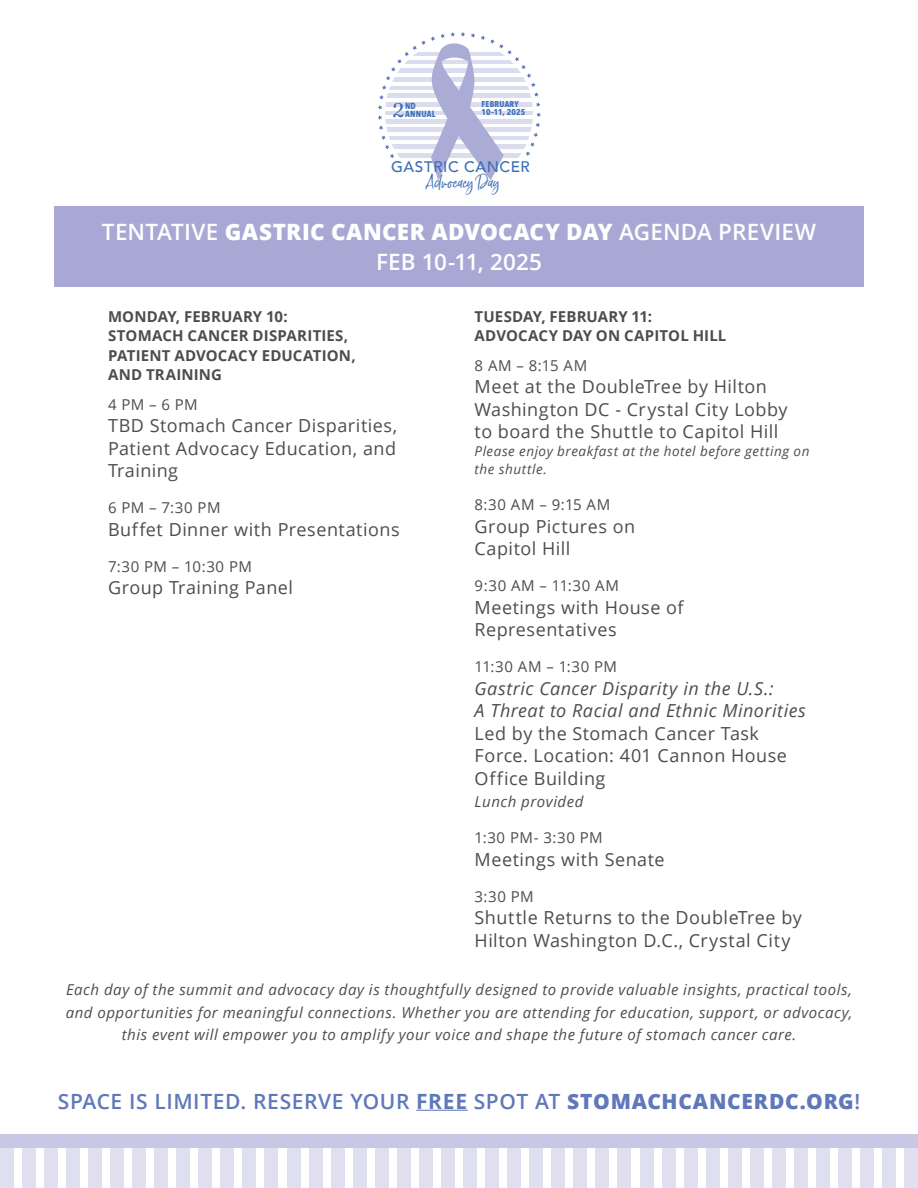
<style>
.page{position:relative;width:918px;height:1188px;background:#fff}
.page>*{position:absolute;margin:0;border:0;box-sizing:border-box;transform-origin:0 0}
.t1{font:600 22.5px/30px "Open Sans";letter-spacing:.005em;color:#fff;text-align:center}
.t2{font:600 21px "Open Sans";letter-spacing:.025em;color:#5e78ba}
.t3{font:18px/22.5px "Open Sans";letter-spacing:.025em;color:#4d4d4f}
.t4{font:italic 18px/22.5px "Open Sans";letter-spacing:.025em;color:#4d4d4f}
.t5{font:500 15.3px "Avenir";letter-spacing:.035em;color:#396fb7}
.t6{font:15.3px "Born Ready";letter-spacing:-.005em;color:#396fb7}
.t7{font:italic 15px/22.5px "Open Sans";letter-spacing:.035em;color:#4d4d4f;text-align:center}
.t8{font:700 15px/19.5px "Open Sans";letter-spacing:.01em;color:#4d4d4f}
.t9{font:15px "Open Sans";letter-spacing:.05em;color:#4d4d4f}
.t10{font:italic 13.5px/18px "Open Sans";letter-spacing:.04em;color:#4d4d4f}
.t11{font:700 9px/7.6px "Avenir Next Condensed";letter-spacing:.03em;color:#396fb7}
.t12{font:700 8.55px/7.9px "Avenir Next Condensed";letter-spacing:.025em;color:#396fb7}
.s1{font-family:"Fraunces 9 pt";font-weight:900;font-size:19.8px}
.s2{font-weight:800}
.s3{font-weight:700}
</style>
<div class="page">
<div style="left:54px;top:206px;width:810px;height:81px;background:#a9a8d4"></div>
<svg style="left:378px;top:32px;width:163px;height:149px"></svg>
<hr style="left:416px;top:1110px;width:52px;height:1px;background:#5e78ba">
<div style="left:0;top:1134px;width:14px;height:54px;background:#dfdfef"></div>
<div style="left:265px;top:1134px;width:13px;height:54px;background:#dfdfef"></div>
<div style="left:132px;top:1134px;width:14px;height:54px;background:#dfdfef"></div>
<div style="left:397px;top:1134px;width:14px;height:54px;background:#dfdfef"></div>
<div style="left:596px;top:1134px;width:13px;height:54px;background:#dfdfef"></div>
<div style="left:66px;top:1134px;width:14px;height:54px;background:#dfdfef"></div>
<div style="left:331px;top:1134px;width:13px;height:54px;background:#dfdfef"></div>
<div style="left:199px;top:1134px;width:13px;height:54px;background:#dfdfef"></div>
<div style="left:463px;top:1134px;width:14px;height:54px;background:#dfdfef"></div>
<div style="left:728px;top:1134px;width:14px;height:54px;background:#dfdfef"></div>
<div style="left:529px;top:1134px;width:14px;height:54px;background:#dfdfef"></div>
<div style="left:860px;top:1134px;width:14px;height:54px;background:#dfdfef"></div>
<div style="left:816px;top:1134px;width:14px;height:54px;background:#dfdfef"></div>
<div style="left:772px;top:1134px;width:14px;height:54px;background:#dfdfef"></div>
<div style="left:662px;top:1134px;width:13px;height:54px;background:#dfdfef"></div>
<div style="left:22px;top:1134px;width:14px;height:54px;background:#dfdfef"></div>
<div style="left:287px;top:1134px;width:13px;height:54px;background:#dfdfef"></div>
<div style="left:154px;top:1134px;width:14px;height:54px;background:#dfdfef"></div>
<div style="left:419px;top:1134px;width:14px;height:54px;background:#dfdfef"></div>
<div style="left:640px;top:1134px;width:13px;height:54px;background:#dfdfef"></div>
<div style="left:88px;top:1134px;width:14px;height:54px;background:#dfdfef"></div>
<div style="left:353px;top:1134px;width:13px;height:54px;background:#dfdfef"></div>
<div style="left:221px;top:1134px;width:13px;height:54px;background:#dfdfef"></div>
<div style="left:507px;top:1134px;width:14px;height:54px;background:#dfdfef"></div>
<div style="left:794px;top:1134px;width:14px;height:54px;background:#dfdfef"></div>
<div style="left:574px;top:1134px;width:13px;height:54px;background:#dfdfef"></div>
<div style="left:882px;top:1134px;width:14px;height:54px;background:#dfdfef"></div>
<div style="left:706px;top:1134px;width:13px;height:54px;background:#dfdfef"></div>
<div style="left:44px;top:1134px;width:14px;height:54px;background:#dfdfef"></div>
<div style="left:309px;top:1134px;width:13px;height:54px;background:#dfdfef"></div>
<div style="left:176px;top:1134px;width:14px;height:54px;background:#dfdfef"></div>
<div style="left:441px;top:1134px;width:14px;height:54px;background:#dfdfef"></div>
<div style="left:684px;top:1134px;width:13px;height:54px;background:#dfdfef"></div>
<div style="left:485px;top:1134px;width:14px;height:54px;background:#dfdfef"></div>
<div style="left:110px;top:1134px;width:14px;height:54px;background:#dfdfef"></div>
<div style="left:375px;top:1134px;width:14px;height:54px;background:#dfdfef"></div>
<div style="left:243px;top:1134px;width:13px;height:54px;background:#dfdfef"></div>
<div style="left:552px;top:1134px;width:13px;height:54px;background:#dfdfef"></div>
<div style="left:838px;top:1134px;width:14px;height:54px;background:#dfdfef"></div>
<div style="left:618px;top:1134px;width:13px;height:54px;background:#dfdfef"></div>
<div style="left:904px;top:1134px;width:14px;height:54px;background:#dfdfef"></div>
<div style="left:750px;top:1134px;width:14px;height:54px;background:#dfdfef"></div>
<div style="left:0;top:1134px;width:918px;height:14px;background:#c8c7e4"></div>
<p class="t11" style="left:393px;top:102px;width:45px;text-indent:12px">ND<br><span class="s1">2</span>ANNUAL</p>
<p class="t12" style="left:482px;top:100px;width:45px">FEBRUARY<br>10–11, 2025</p>
<p class="t5" style="left:391px;top:154px;width:140px">GASTRIC CANCER</p>
<p class="t6" style="left:426px;top:173px;width:75px">Advocacy Day</p>
<p class="t1" style="left:102px;top:216px;width:716px">TENTATIVE <span class="s2">GASTRIC CANCER ADVOCACY DAY</span> AGENDA PREVIEW<br>FEB 10-11, 2025</p>
<p class="t8" style="left:108px;top:306px;width:249px">MONDAY, FEBRUARY 10:<br>STOMACH CANCER DISPARITIES,<br>PATIENT ADVOCACY EDUCATION,<br>AND TRAINING</p>
<p class="t9" style="left:108px;top:394px;width:91px">4 PM – 6 PM</p>
<p class="t3" style="left:108px;top:414px;width:291px;text-align:justify">TBD Stomach Cancer Disparities, Patient Advocacy Education, and Training</p>
<p class="t9" style="left:108px;top:498px;width:114px">6 PM – 7:30 PM</p>
<p class="t3" style="left:108px;top:517px;width:293px">Buffet Dinner with Presentations</p>
<p class="t9" style="left:108px;top:556px;width:145px">7:30 PM – 10:30 PM</p>
<p class="t3" style="left:108px;top:576px;width:187px">Group Training Panel</p>
<p class="t8" style="left:475px;top:306px;width:253px">TUESDAY, FEBRUARY 11:<br>ADVOCACY DAY ON CAPITOL HILL</p>
<p class="t9" style="left:475px;top:355px;width:114px">8 AM – 8:15 AM</p>
<p class="t3" style="left:475px;top:375px;width:315px">Meet at the DoubleTree by Hilton<br>Washington DC - Crystal City Lobby to board the Shuttle to Capitol Hill</p>
<p class="t10" style="left:475px;top:442px;width:336px">Please enjoy breakfast at the hotel before getting on the shuttle.</p>
<p class="t9" style="left:475px;top:495px;width:137px">8:30 AM – 9:15 AM</p>
<p class="t3" style="left:475px;top:514px;width:162px">Group Pictures on<br>Capitol Hill</p>
<p class="t9" style="left:475px;top:576px;width:146px">9:30 AM – 11:30 AM</p>
<p class="t3" style="left:475px;top:595px;width:211px">Meetings with House of<br>Representatives</p>
<p class="t9" style="left:475px;top:657px;width:144px">11:30 AM – 1:30 PM</p>
<p class="t4" style="left:475px;top:676px;width:333px">Gastric Cancer Disparity in the U.S.:<br>A Threat to Racial and Ethnic Minorities</p>
<p class="t3" style="left:475px;top:721px;width:314px">Led by the Stomach Cancer Task<br>Force. Location: 401 Cannon House<br>Office Building</p>
<p class="t7" style="left:475px;top:790px;width:110px">Lunch provided</p>
<p class="t9" style="left:475px;top:828px;width:130px">1:30 PM- 3:30 PM</p>
<p class="t3" style="left:475px;top:847px;width:192px">Meetings with Senate</p>
<p class="t9" style="left:475px;top:886px;width:61px">3:30 PM</p>
<p class="t3" style="left:475px;top:906px;width:329px">Shuttle Returns to the DoubleTree by<br>Hilton Washington D.C., Crystal City</p>
<p class="t7" style="left:66px;top:978px;width:788px">Each day of the summit and advocacy day is thoughtfully designed to provide valuable insights, practical tools, and opportunities for meaningful connections. Whether you are attending for education, support, or advocacy, this event will empower you to amplify your voice and shape the future of stomach cancer care.</p>
<p class="t2" style="left:58px;top:1087px;width:804px">SPACE IS LIMITED. RESERVE YOUR <span class="s3">FREE</span> SPOT AT <span class="s2">STOMACHCANCERDC.ORG</span>!</p>
</div>
